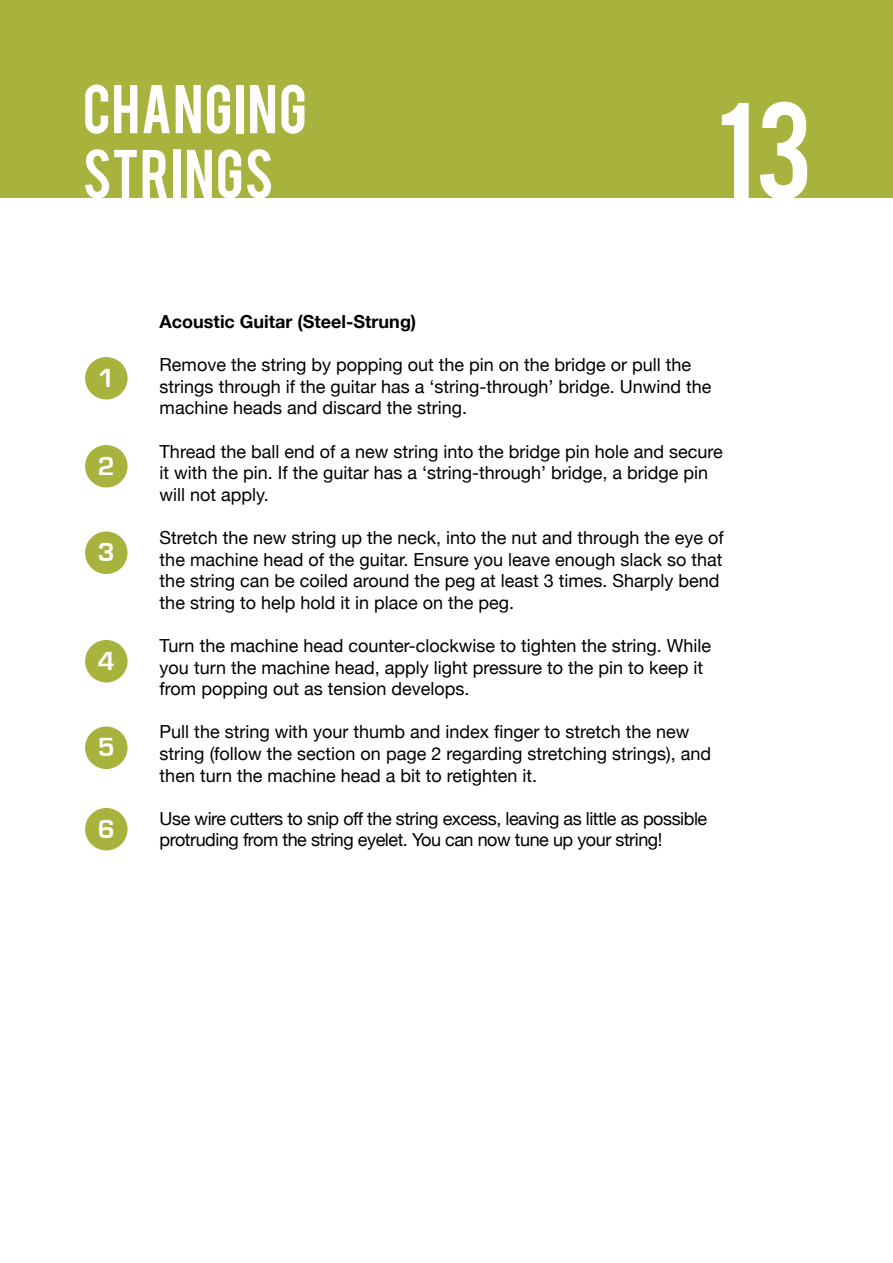
<style>
.page{position:relative;width:893px;height:1263px;background:#fff}
.page>*{position:absolute;margin:0;border:0;box-sizing:border-box;transform-origin:0 0}
.t1{font:108px "Bebas";color:#fff}
.t2{font:54px/64.8px "Bebas";letter-spacing:.02em;color:#fff}
.t3{font:700 27px "Eurostile";color:#fff}
.t4{font:18px/21.6px "Helvetica Neue";color:#000}
.t5{font:18px/21.6px "Helvetica Neue";letter-spacing:-.025em;color:#000}
.t6{font:700 18px "Helvetica Neue";color:#000}
</style>
<div class="page">
<div style="left:0;top:0;width:893px;height:198px;background:#a8b33d"></div>
<div style="left:85px;top:357px;width:43px;height:42px;background:#a8b33d;border-radius:50%"></div>
<div style="left:85px;top:445px;width:43px;height:42px;background:#a8b33d;border-radius:50%"></div>
<div style="left:85px;top:531px;width:43px;height:43px;background:#a8b33d;border-radius:50%"></div>
<div style="left:85px;top:640px;width:43px;height:42px;background:#a8b33d;border-radius:50%"></div>
<div style="left:85px;top:726px;width:43px;height:43px;background:#a8b33d;border-radius:50%"></div>
<div style="left:85px;top:808px;width:43px;height:42px;background:#a8b33d;border-radius:50%"></div>
<h2 class="t2" style="left:83px;top:73px;width:226px">CHANGING<br>STRINGS</h2>
<h1 class="t1" style="left:717px;top:72px;width:97px">13</h1>
<h3 class="t3" style="left:98px;top:363px;width:18px">1</h3>
<h3 class="t3" style="left:98px;top:451px;width:18px">2</h3>
<h3 class="t3" style="left:98px;top:537px;width:18px">3</h3>
<h3 class="t3" style="left:98px;top:646px;width:18px">4</h3>
<h3 class="t3" style="left:98px;top:732px;width:18px">5</h3>
<h3 class="t3" style="left:98px;top:814px;width:18px">6</h3>
<p class="t6" style="left:160px;top:307px;width:258px">Acoustic Guitar (Steel-Strung)</p>
<p class="t4" style="left:160px;top:355px;width:553px">Remove the string by popping out the pin on the bridge or pull the strings through if the guitar has a ‘string-through’ bridge. Unwind the machine heads and discard the string.</p>
<p class="t4" style="left:160px;top:441px;width:565px">Thread the ball end of a new string into the bridge pin hole and secure it with the pin. If the guitar has a ‘string-through’ bridge, a bridge pin will not apply.</p>
<p class="t4" style="left:160px;top:528px;width:566px">Stretch the new string up the neck, into the nut and through the eye of the machine head of the guitar. Ensure you leave enough slack so that the string can be coiled around the peg at least 3 times. Sharply bend the string to help hold it in place on the peg.</p>
<p class="t4" style="left:160px;top:636px;width:553px">Turn the machine head counter-clockwise to tighten the string. While you turn the machine head, apply light pressure to the pin to keep it from popping out as tension develops.</p>
<p class="t4" style="left:160px;top:722px;width:553px">Pull the string with your thumb and index finger to stretch the new string (follow the section on page 2 regarding stretching strings), and then turn the machine head a bit to retighten it.</p>
<p class="t5" style="left:160px;top:809px;width:549px">Use wire cutters to snip off the string excess, leaving as little as possible protruding from the string eyelet. You can now tune up your string!</p>
</div>
